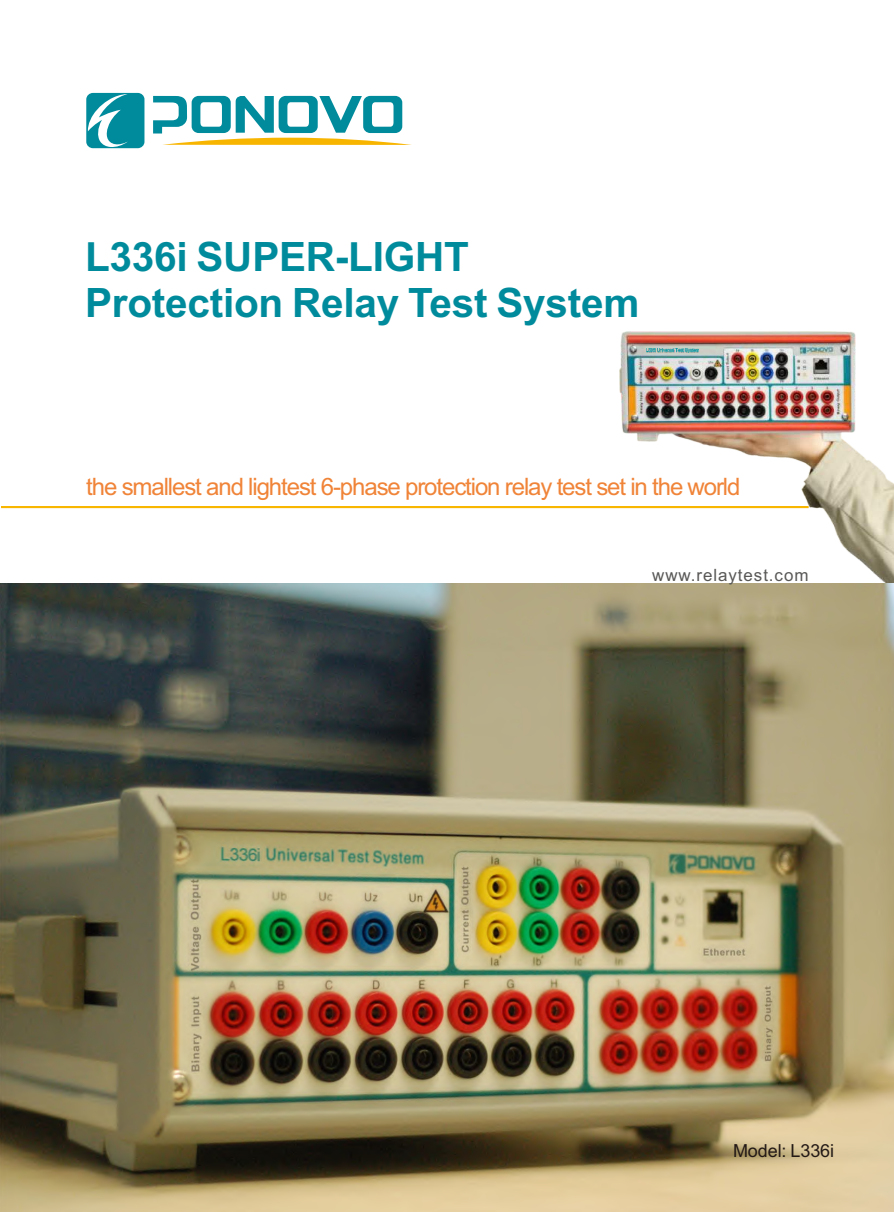
<style>
.page{position:relative;width:894px;height:1212px;background:#fff}
.page>*{position:absolute;margin:0;border:0;box-sizing:border-box;transform-origin:0 0}
.t1{font:700 40.5px/45.3px "Arial";letter-spacing:-.005em;color:#008b9c}
.t2{font:24px "Arial";letter-spacing:-.045em;color:#f08438}
.t3{font:18px "Arial";letter-spacing:-.005em;color:#231916}
.t4{font:16.95px "Arial";letter-spacing:.055em;color:#595857}
</style>
<div class="page">
<img style="left:0;top:584px;width:893px;height:628px">
<hr style="left:1px;top:506px;width:807px;height:2px;background:#f8b600">
<svg style="left:86px;top:93px;width:325px;height:55px"></svg>
<img style="left:619px;top:331px;width:274px;height:252px">
<img style="left:645px;top:348px;width:53px;height:4px">
<h1 class="t1" style="left:85px;top:238px;width:555px">L336i SUPER-LIGHT<br>Protection Relay Test System</h1>
<p class="t2" style="left:86px;top:477px;width:655px">the smallest and lightest 6-phase protection relay test set in the world</p>
<p class="t4" style="left:651px;top:568px;width:158px">www.relaytest.com</p>
<p class="t3" style="left:732px;top:1143px;width:102px">Model: L336i</p>
</div>
